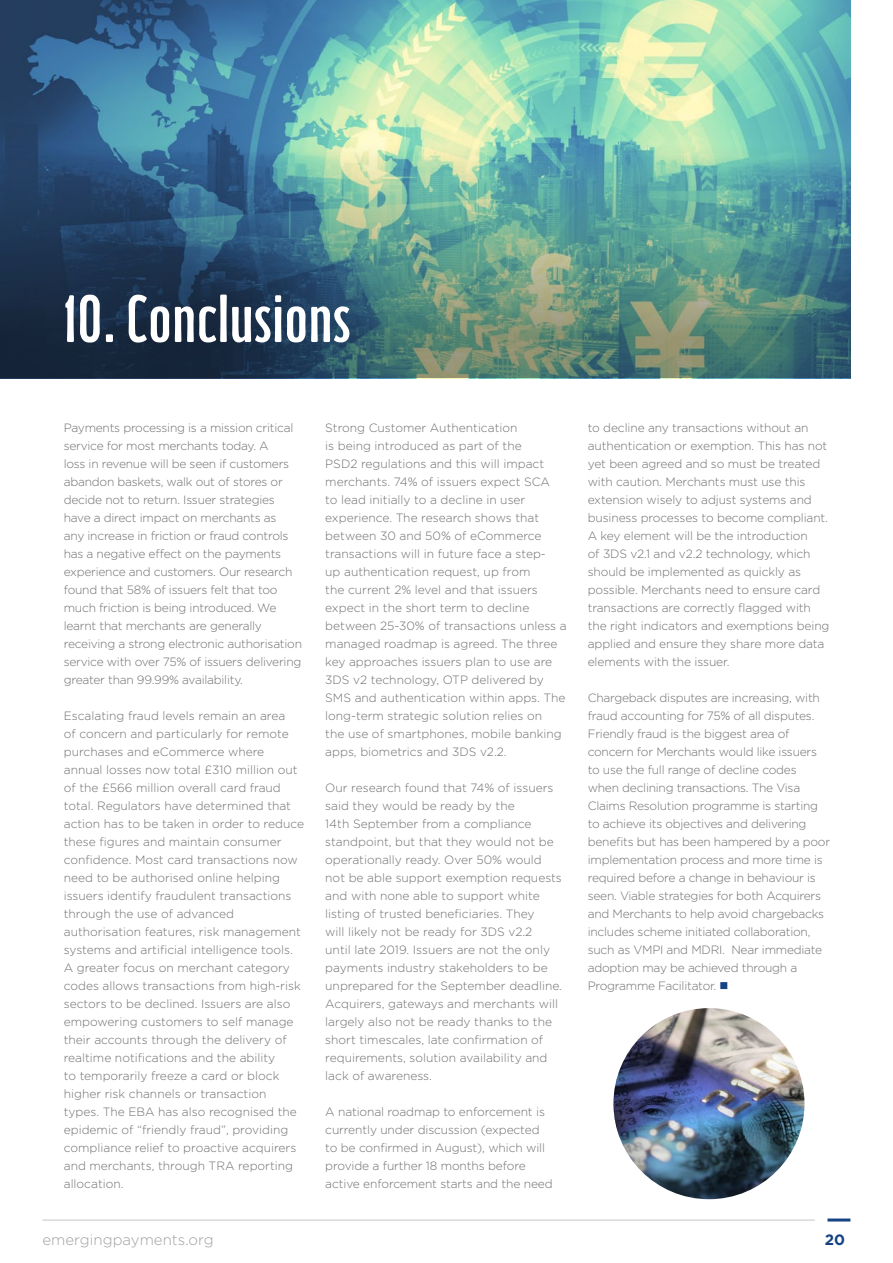
<style>
.page{position:relative;width:893px;height:1263px;background:#fff}
.page>*{position:absolute;margin:0;border:0;box-sizing:border-box;transform-origin:0 0}
.t1{font:300 72px "Hamilton";color:#fff}
.t2{font:300 15px "Gotham";color:#a49f9f}
.t3{font:700 15px "Gotham";color:#164384}
.t4{font:300 12px/18px "Gotham";letter-spacing:-.01em;color:#706f6f}
.s1{color:#164384}
</style>
<div class="page">
<img style="left:0;top:0;width:850px;height:378px">
<img style="left:613px;top:1008px;width:191px;height:191px;border-radius:96px">
<hr style="left:827px;top:1218px;width:23px;height:3px;background:#164384">
<hr style="left:43px;top:1220px;width:772px;height:1px;background:#c6c6c6">
<h1 class="t1" style="left:64px;top:275px;width:289px">10. Conclusions</h1>
<p class="t4" style="left:64px;top:418px;width:240px">Payments processing is a mission critical service for most merchants today. A<br>loss in revenue will be seen if customers abandon baskets, walk out of stores or decide not to return. Issuer strategies have a direct impact on merchants as<br>any increase in friction or fraud controls has a negative effect on the payments experience and customers. Our research found that 58% of issuers felt that too much friction is being introduced. We learnt that merchants are generally receiving a strong electronic authorisation service with over 75% of issuers delivering greater than 99.99% availability.</p>
<p class="t4" style="left:64px;top:706px;width:242px">Escalating fraud levels remain an area<br>of concern and particularly for remote purchases and eCommerce where annual losses now total £310 million out of the £566 million overall card fraud total. Regulators have determined that action has to be taken in order to reduce these figures and maintain consumer confidence. Most card transactions now need to be authorised online helping issuers identify fraudulent transactions through the use of advanced authorisation features, risk management systems and artificial intelligence tools.<br>A greater focus on merchant category codes allows transactions from high-risk sectors to be declined. Issuers are also empowering customers to self manage their accounts through the delivery of realtime notifications and the ability<br>to temporarily freeze a card or block higher risk channels or transaction types. The EBA has also recognised the epidemic of “friendly fraud”, providing compliance relief to proactive acquirers and merchants, through TRA reporting allocation.</p>
<p class="t4" style="left:325px;top:418px;width:243px">Strong Customer Authentication<br>is being introduced as part of the<br>PSD2 regulations and this will impact merchants. 74% of issuers expect SCA<br>to lead initially to a decline in user experience. The research shows that between 30 and 50% of eCommerce transactions will in future face a step-<br>up authentication request, up from<br>the current 2% level and that issuers expect in the short term to decline between 25-30% of transactions unless a managed roadmap is agreed. The three key approaches issuers plan to use are 3DS v2 technology, OTP delivered by SMS and authentication within apps. The long-term strategic solution relies on<br>the use of smartphones, mobile banking apps, biometrics and 3DS v2.2.</p>
<p class="t4" style="left:325px;top:778px;width:238px">Our research found that 74% of issuers said they would be ready by the<br>14th September from a compliance standpoint, but that they would not be operationally ready. Over 50% would not be able support exemption requests and with none able to support white listing of trusted beneficiaries. They<br>will likely not be ready for 3DS v2.2<br>until late 2019. Issuers are not the only payments industry stakeholders to be unprepared for the September deadline.<br>Acquirers, gateways and merchants will largely also not be ready thanks to the short timescales, late confirmation of requirements, solution availability and lack of awareness.</p>
<p class="t4" style="left:325px;top:1102px;width:229px">A national roadmap to enforcement is currently under discussion (expected to be confirmed in August), which will provide a further 18 months before active enforcement starts and the need</p>
<p class="t4" style="left:588px;top:418px;width:243px">to decline any transactions without an authentication or exemption. This has not yet been agreed and so must be treated with caution. Merchants must use this extension wisely to adjust systems and business processes to become compliant.<br>A key element will be the introduction<br>of 3DS v2.1 and v2.2 technology, which should be implemented as quickly as possible. Merchants need to ensure card transactions are correctly flagged with the right indicators and exemptions being applied and ensure they share more data elements with the issuer.</p>
<p class="t4" style="left:588px;top:688px;width:244px">Chargeback disputes are increasing, with fraud accounting for 75% of all disputes.<br>Friendly fraud is the biggest area of concern for Merchants would like issuers to use the full range of decline codes when declining transactions. The Visa Claims Resolution programme is starting to achieve its objectives and delivering benefits but has been hampered by a poor implementation process and more time is required before a change in behaviour is seen. Viable strategies for both Acquirers and Merchants to help avoid chargebacks includes scheme initiated collaboration, such as VMPI and MDRI. Near immediate adoption may be achieved through a Programme Facilitator. <span class="s1">■</span></p>
<p class="t2" style="left:43px;top:1230px;width:173px">emergingpayments.org</p>
<p class="t3" style="left:825px;top:1230px;width:22px">20</p>
</div>
